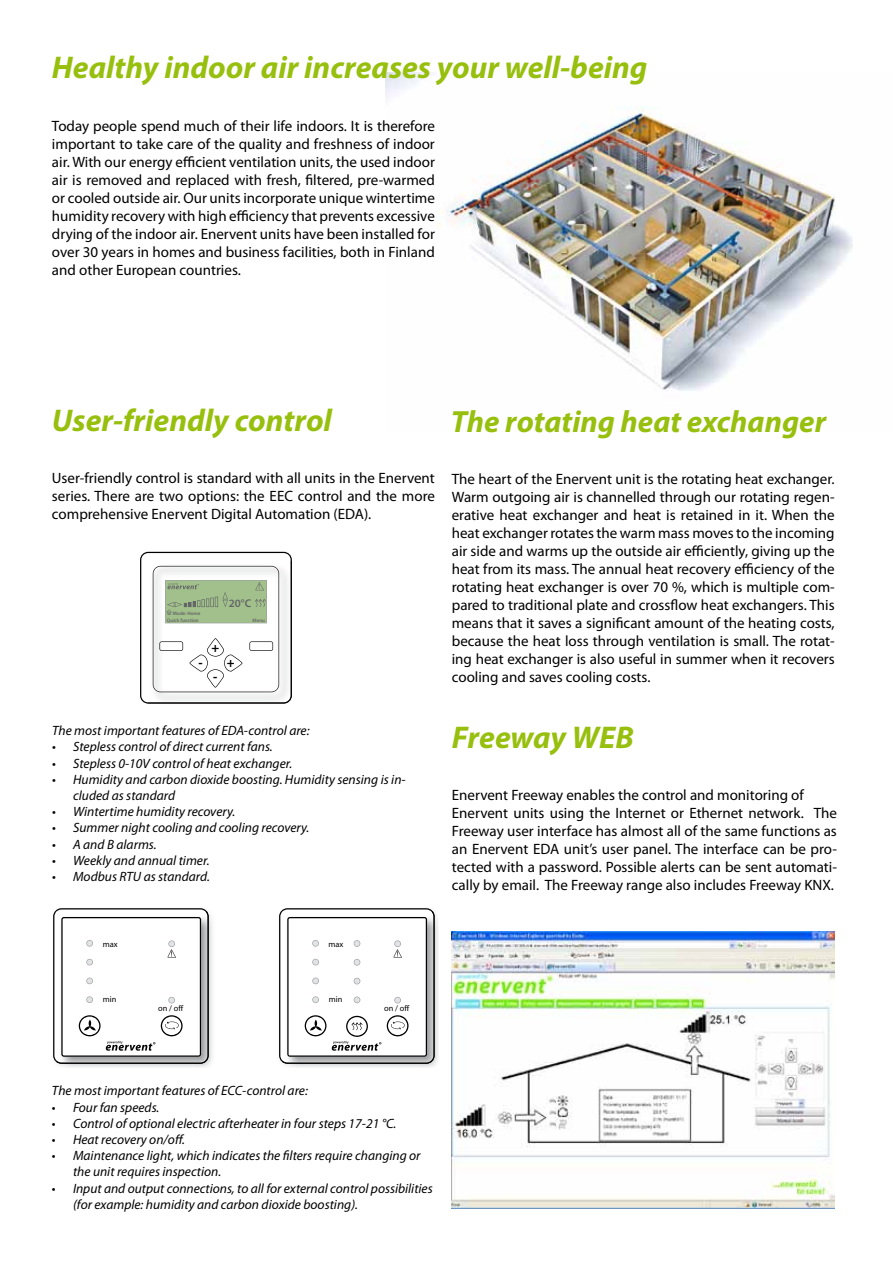
<style>
.page{position:relative;width:893px;height:1263px;background:#fff}
.page>*{position:absolute;margin:0;border:0;box-sizing:border-box;transform-origin:0 0}
.t1{font:italic 700 31.5px "Myriad Pro";color:#97bf0d}
.t2{font:italic 700 30.75px "Myriad Pro";color:#97bf0d}
.t3{font:15px/18px "Myriad Pro";color:#000;text-align:justify}
.t4{font:italic 13.5px/16.2px "Myriad Pro";color:#000}
.t5{font:700 13.05px/14.2px "Myriad";color:#000;text-align:center}
.t6{font:600 11.25px "Myriad Pro";color:#646567}
.t7{font:8.4px "Myriad";color:#000}
.t8{font:7.5px "Myriad";color:#646567}
.t9{font:600 4.95px "Myriad Pro";color:#646567}
.s1{font-style:normal}
</style>
<div class="page">
<img style="left:386px;top:72px;width:467px;height:319px">
<svg style="left:53px;top:908px;width:156px;height:156px"></svg>
<svg style="left:279px;top:908px;width:156px;height:156px"></svg>
<svg style="left:140px;top:552px;width:152px;height:152px"></svg>
<img style="left:452px;top:931px;width:382px;height:277px">
<h1 class="t1" style="left:52px;top:47px;width:597px">Healthy indoor air increases your well-being</h1>
<p class="t3" style="left:52px;top:116px;width:384px">Today people spend much of their life indoors. It is therefore important to take care of the quality and freshness of indoor air. With our energy efficient ventilation units, the used indoor air is removed and replaced with fresh, filtered, pre-warmed or cooled outside air. Our units incorporate unique wintertime humidity recovery with high efficiency that prevents excessive drying of the indoor air. Enervent units have been installed for over 30 years in homes and business facilities, both in Finland and other European countries.</p>
<h1 class="t1" style="left:52px;top:400px;width:281px">User-friendly control</h1>
<p class="t3" style="left:52px;top:469px;width:384px">User-friendly control is standard with all units in the Enervent series. There are two options: the EEC control and the more comprehensive Enervent Digital Automation (EDA).</p>
<p class="t8" style="left:259px;top:583px;width:3px">!</p>
<p class="t9" style="left:173px;top:610px;width:29px">Mode: Home</p>
<p class="t6" style="left:229px;top:596px;width:24px">20°C</p>
<p class="t9" style="left:167px;top:617px;width:33px">Quick function</p>
<p class="t9" style="left:253px;top:617px;width:14px">Menu</p>
<p class="t5" style="left:211px;top:641px;width:9px">+</p>
<p class="t5" style="left:198px;top:656px;width:38px">- + -</p>
<p class="t4" style="left:52px;top:722px;width:259px">The most important features of EDA-control are:</p>
<p class="t4" style="left:52px;top:738px;width:222px"><span class="s1">•</span> Stepless control of direct current fans.</p>
<p class="t4" style="left:52px;top:755px;width:242px"><span class="s1">•</span> Stepless 0-10V control of heat exchanger.</p>
<p class="t4" style="left:73px;top:771px;width:334px;text-indent:-21px"><span class="s1">•</span> Humidity and carbon dioxide boosting. Humidity sensing is in&shy;cluded as standard</p>
<p class="t4" style="left:52px;top:803px;width:185px"><span class="s1">•</span> Wintertime humidity recovery.</p>
<p class="t4" style="left:52px;top:819px;width:259px"><span class="s1">•</span> Summer night cooling and cooling recovery.</p>
<p class="t4" style="left:52px;top:836px;width:106px"><span class="s1">•</span> A and B alarms.</p>
<p class="t4" style="left:52px;top:852px;width:159px"><span class="s1">•</span> Weekly and annual timer.</p>
<p class="t4" style="left:52px;top:868px;width:159px"><span class="s1">•</span> Modbus RTU as standard.</p>
<h2 class="t2" style="left:451px;top:401px;width:377px">The rotating heat exchanger</h2>
<p class="t3" style="left:452px;top:469px;width:384px">The heart of the Enervent unit is the rotating heat exchanger.<br>Warm outgoing air is channelled through our rotating regen&shy;erative heat exchanger and heat is retained in it. When the heat exchanger rotates the warm mass moves to the incoming air side and warms up the outside air efficiently, giving up the heat from its mass. The annual heat recovery efficiency of the rotating heat exchanger is over 70 %, which is multiple com&shy;pared to traditional plate and crossflow heat exchangers. This means that it saves a significant amount of the heating costs, because the heat loss through ventilation is small. The rotat&shy;ing heat exchanger is also useful in summer when it recovers cooling and saves cooling costs.</p>
<h1 class="t1" style="left:452px;top:716px;width:183px">Freeway WEB</h1>
<p class="t3" style="left:452px;top:786px;width:387px;text-align:left">Enervent Freeway enables the control and monitoring of Enervent units using the Internet or Ethernet network. The Freeway user interface has almost all of the same functions as an Enervent EDA unit’s user panel. The interface can be pro&shy;tected with a password. Possible alerts can be sent automati&shy;cally by email. The Freeway range also includes Freeway KNX.</p>
<p class="t7" style="left:103px;top:940px;width:16px">max</p>
<p class="t7" style="left:329px;top:940px;width:16px">max</p>
<p class="t7" style="left:103px;top:995px;width:15px">min</p>
<p class="t7" style="left:158px;top:1003px;width:27px">on / off</p>
<p class="t7" style="left:329px;top:995px;width:15px">min</p>
<p class="t7" style="left:384px;top:1003px;width:27px">on / off</p>
<p class="t4" style="left:52px;top:1082px;width:257px">The most important features of ECC-control are:</p>
<p class="t4" style="left:52px;top:1099px;width:109px"><span class="s1">•</span> Four fan speeds.</p>
<p class="t4" style="left:52px;top:1115px;width:346px"><span class="s1">•</span> Control of optional electric afterheater in four steps 17-21 °C.</p>
<p class="t4" style="left:52px;top:1131px;width:135px"><span class="s1">•</span> Heat recovery on/off.</p>
<p class="t4" style="left:73px;top:1147px;width:349px;text-indent:-21px"><span class="s1">•</span> Maintenance light, which indicates the filters require changing or the unit requires inspection.</p>
<p class="t4" style="left:73px;top:1180px;width:361px;text-indent:-21px"><span class="s1">•</span> Input and output connections, to all for external control possibilities (for example: humidity and carbon dioxide boosting).</p>
</div>
